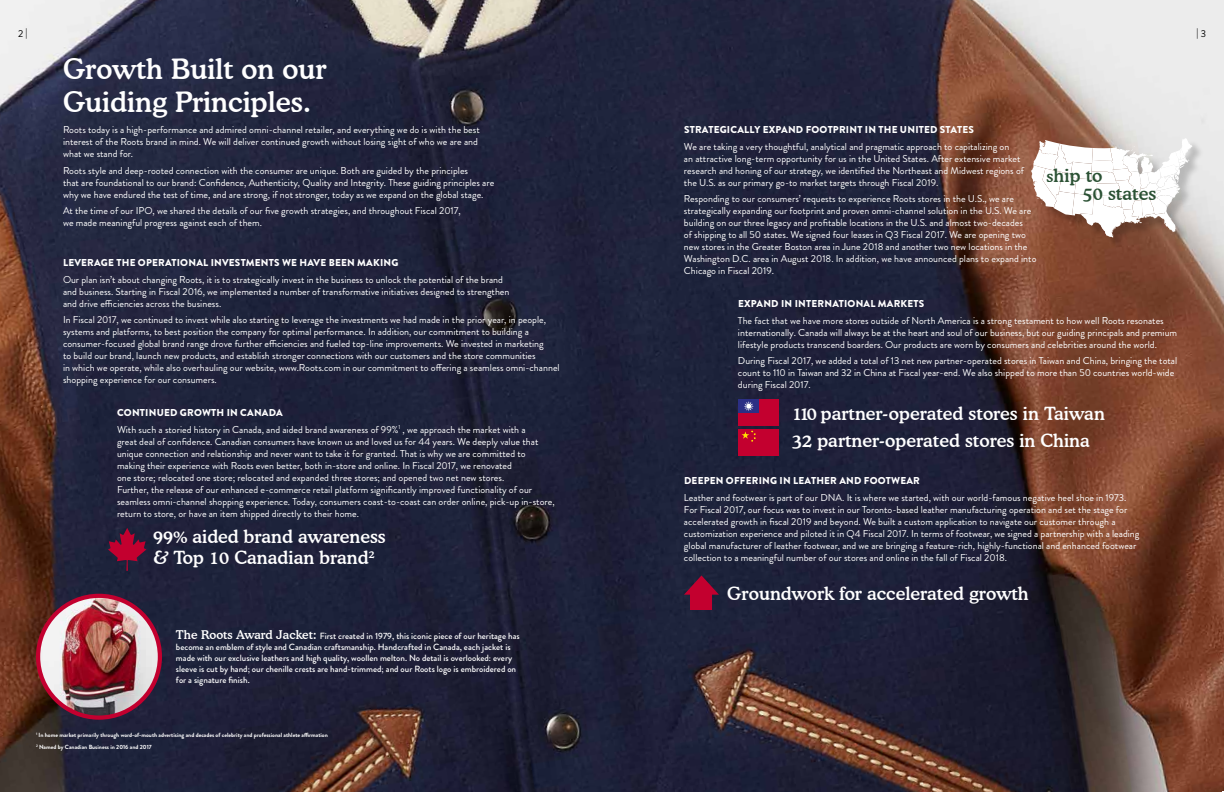
<style>
.page{position:relative;width:1224px;height:792px;background:#fff}
.page>*{position:absolute;margin:0;border:0;box-sizing:border-box;transform-origin:0 0}
.t1{font:500 28px/33.6px "Cooper BT";color:#fff}
.t2{font:500 18px/21.6px "Cooper BT";color:#fff}
.t3{font:500 18px/18px "Cooper BT";color:#2b5134}
.t4{font:10px/12px "Brandon Grotesque";color:#fff}
.t5{font:900 10px "Brandon Grotesque";letter-spacing:.02em;color:#fff}
.t6{font:10px "Brandon Grotesque";color:#000}
.t7{font:500 9px/10.8px "Brandon Grotesque";color:#fff}
.t8{font:700 6px/11.7px "Brandon Grotesque";color:#fff}
.s1{font-weight:900}
.s2{font-family:"Cooper BT";font-size:12px}
.s3{font-size:16px}
</style>
<div class="page">
<img style="left:0;top:0;width:1224px;height:792px">
<img style="left:38px;top:598px;width:122px;height:120px">
<div style="left:36px;top:594px;width:126px;height:126px;border:4px solid #c3002f;border-radius:50%"></div>
<svg style="left:108px;top:528px;width:38px;height:43px;background:#631335"></svg>
<div style="left:1033px;top:140px;width:171px;height:110px;background:#000;opacity:.2"></div>
<svg style="left:1031px;top:138px;width:163px;height:100px"></svg>
<svg style="left:684px;top:575px;width:35px;height:20px"></svg>
<div style="left:691px;top:588px;width:21px;height:21px;background:#c3002f"></div>
<div style="left:739px;top:400px;width:40px;height:26px;background:#c3002f"></div>
<div style="left:739px;top:400px;width:20px;height:13px;background:#2b2f84"></div>
<svg style="left:744px;top:401px;width:10px;height:10px"></svg>
<div style="left:739px;top:429px;width:40px;height:27px;background:#c3002f"></div>
<svg style="left:742px;top:430px;width:14px;height:12px"></svg>
<p class="t6" style="left:18px;top:27px;width:11px">2 |</p>
<p class="t6" style="left:1196px;top:27px;width:11px">| 3</p>
<h1 class="t1" style="left:63px;top:52px;width:265px">Growth Built on our<br>Guiding Principles.</h1>
<p class="t4" style="left:63px;top:124px;width:418px">Roots today is a high-performance and admired omni-channel retailer, and everything we do is with the best interest of the Roots brand in mind. We will deliver continued growth without losing sight of who we are and what we stand for.</p>
<p class="t4" style="left:63px;top:164px;width:433px">Roots style and deep-rooted connection with the consumer are unique. Both are guided by the principles<br>that are foundational to our brand: Confidence, Authenticity, Quality and Integrity. These guiding principles are why we have endured the test of time, and are strong, if not stronger, today as we expand on the global stage.</p>
<p class="t4" style="left:63px;top:205px;width:399px">At the time of our IPO, we shared the details of our five growth strategies, and throughout Fiscal 2017, we made meaningful progress against each of them.</p>
<p class="t5" style="left:63px;top:256px;width:337px">LEVERAGE THE OPERATIONAL INVESTMENTS WE HAVE BEEN MAKING</p>
<p class="t4" style="left:63px;top:273px;width:448px">Our plan isn’t about changing Roots, it is to strategically invest in the business to unlock the potential of the brand and business. Starting in Fiscal 2016, we implemented a number of transformative initiatives designed to strengthen and drive efficiencies across the business.</p>
<p class="t4" style="left:63px;top:314px;width:498px">In Fiscal 2017, we continued to invest while also starting to leverage the investments we had made in the prior year, in people, systems and platforms, to best position the company for optimal performance. In addition, our commitment to building a consumer-focused global brand range drove further efficiencies and fueled top-line improvements. We invested in marketing<br>to build our brand, launch new products, and establish stronger connections with our customers and the store communities<br>in which we operate, while also overhauling our website, www.Roots.com in our commitment to offering a seamless omni-channel shopping experience for our consumers.</p>
<p class="t4" style="left:117px;top:405px;width:410px;line-height:16.5px"><span class="s1">CONTINUED GROWTH IN CANADA<br></span>With such a storied history in Canada, and aided brand awareness of 99%<sup>1</sup> , we approach the market with a</p>
<p class="t4" style="left:117px;top:435px;width:439px">great deal of confidence. Canadian consumers have known us and loved us for 44 years. We deeply value that unique connection and relationship and never want to take it for granted. That is why we are committed to making their experience with Roots even better, both in-store and online. In Fiscal 2017, we renovated<br>one store; relocated one store; relocated and expanded three stores; and opened two net new stores.<br>Further, the release of our enhanced e-commerce retail platform significantly improved functionality of our seamless omni-channel shopping experience. Today, consumers coast-to-coast can order online, pick-up in-store, return to store, or have an item shipped directly to their home.</p>
<h2 class="t2" style="left:153px;top:525px;width:234px">99% aided brand awareness &amp; Top 10 Canadian brand<sup>2</sup></h2>
<p class="t7" style="left:176px;top:631px;width:345px"><span class="s2">The Roots Award Jacket:</span> First created in 1979, this iconic piece of our heritage has become an emblem of style and Canadian craftsmanship. Handcrafted in Canada, each jacket is made with our exclusive leathers and high quality, woollen melton. No detail is overlooked: every sleeve is cut by hand; our chenille crests are hand-trimmed; and our Roots logo is embroidered on for a signature finish.</p>
<p class="t8" style="left:36px;top:729px;width:293px"><sup>1</sup> In home market primarily through word-of-mouth advertising and decades of celebrity and professional athlete affirmation<br><sup>2</sup> Named by Canadian Business in 2016 and 2017</p>
<p class="t5" style="left:684px;top:122px;width:291px">STRATEGICALLY EXPAND FOOTPRINT IN THE UNITED STATES</p>
<p class="t4" style="left:684px;top:140px;width:342px">We are taking a very thoughtful, analytical and pragmatic approach to capitalizing on<br>an attractive long-term opportunity for us in the United States. After extensive market research and honing of our strategy, we identified the Northeast and Midwest regions of the U.S. as our primary go-to market targets through Fiscal 2019.</p>
<p class="t4" style="left:684px;top:193px;width:354px">Responding to our consumers’ requests to experience Roots stores in the U.S., we are strategically expanding our footprint and proven omni-channel solution in the U.S. We are building on our three legacy and profitable locations in the U.S. and almost two-decades<br>of shipping to all 50 states. We signed four leases in Q3 Fiscal 2017. We are opening two new stores in the Greater Boston area in June 2018 and another two new locations in the Washington D.C. area in August 2018. In addition, we have announced plans to expand into Chicago in Fiscal 2019.</p>
<p class="t5" style="left:738px;top:296px;width:188px">EXPAND IN INTERNATIONAL MARKETS</p>
<p class="t4" style="left:738px;top:314px;width:441px">The fact that we have more stores outside of North America is a strong testament to how well Roots resonates internationally. Canada will always be at the heart and soul of our business, but our guiding principals and premium lifestyle products transcend boarders. Our products are worn by consumers and celebrities around the world.</p>
<p class="t4" style="left:738px;top:355px;width:441px">During Fiscal 2017, we added a total of 13 net new partner-operated stores in Taiwan and China, bringing the total count to 110 in Taiwan and 32 in China at Fiscal year-end. We also shipped to more than 50 countries world-wide during Fiscal 2017.</p>
<h2 class="t2" style="left:792px;top:399px;width:314px;line-height:27px">110 partner-operated stores in Taiwan<br>32 partner-operated stores in China</h2>
<p class="t5" style="left:684px;top:473px;width:237px">DEEPEN OFFERING IN LEATHER AND FOOTWEAR</p>
<p class="t4" style="left:684px;top:491px;width:457px">Leather and footwear is part of our DNA. It is where we started, with our world-famous negative heel shoe in 1973.<br>For Fiscal 2017, our focus was to invest in our Toronto-based leather manufacturing operation and set the stage for accelerated growth in fiscal 2019 and beyond. We built a custom application to navigate our customer through a customization experience and piloted it in Q4 Fiscal 2017. In terms of footwear, we signed a partnership with a leading global manufacturer of leather footwear, and we are bringing a feature-rich, highly-functional and enhanced footwear collection to a meaningful number of our stores and online in the fall of Fiscal 2018.</p>
<h2 class="t2" style="left:727px;top:582px;width:303px">Groundwork for accelerated growth</h2>
<h2 class="t3" style="left:1083px;top:166px;width:75px;text-indent:-36px"><span class="s3">s</span>hip to<br>50 states</h2>
</div>
